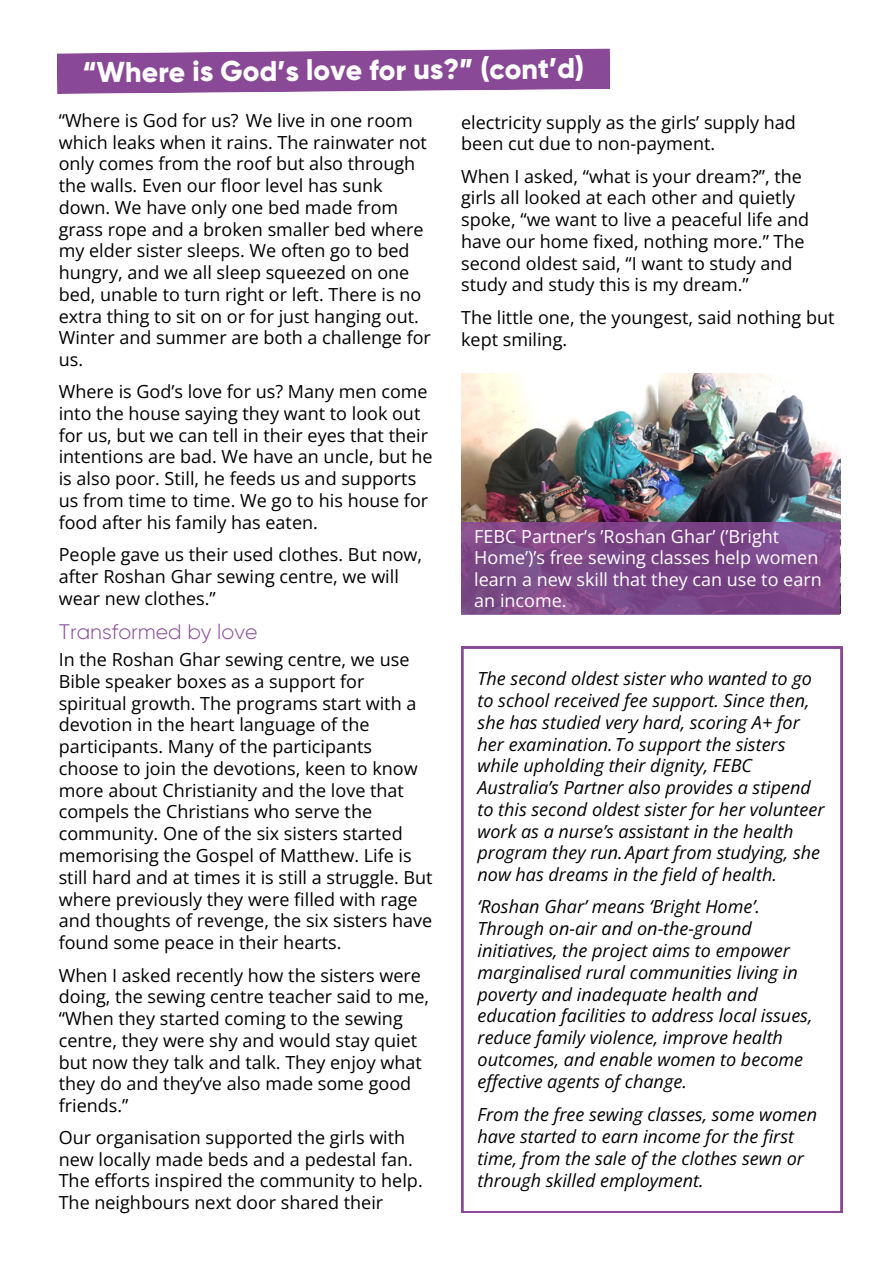
<style>
.page{position:relative;width:894px;height:1264px;background:#fff}
.page>*{position:absolute;margin:0;border:0;box-sizing:border-box;transform-origin:0 0}
.t1{font:800 28.5px "Gilroy";color:#fff}
.t2{font:300 21px "Gilroy";color:#894996}
.t3{font:18px/21.8px "Open Sans";color:#000}
.t4{font:italic 18px/21.8px "Open Sans";color:#000}
.t5{font:18px/21.3px "Open Sans";color:#fff}
</style>
<div class="page">
<svg style="left:57px;top:48px;width:553px;height:46px;background:#975fa3"></svg>
<svg style="left:461px;top:646px;width:381px;height:566px"></svg>
<img style="left:461px;top:373px;width:379px;height:241px">
<svg style="left:461px;top:522px;width:378px;height:93px;background:#7d4989"></svg>
<h1 class="t1" style="left:82px;top:57px;width:503px;rotate:-1deg">“Where is God’s love for us?” (cont’d)</h1>
<p class="t3" style="left:461px;top:111px;width:336px">electricity supply as the girls’ supply had been cut due to non-payment.</p>
<p class="t3" style="left:461px;top:165px;width:349px">When I asked, “what is your dream?”, the girls all looked at each other and quietly spoke, “we want to live a peaceful life and have our home fixed, nothing more.” The second oldest said, “I want to study and study and study this is my dream.”</p>
<p class="t3" style="left:461px;top:306px;width:375px">The little one, the youngest, said nothing but kept smiling.</p>
<h2 class="t3" style="left:59px;top:109px;width:373px">“Where is God for us? We live in one room which leaks when it rains. The rainwater not only comes from the roof but also through the walls. Even our floor level has sunk down. We have only one bed made from grass rope and a broken smaller bed where my elder sister sleeps. We often go to bed hungry, and we all sleep squeezed on one bed, unable to turn right or left. There is no extra thing to sit on or for just hanging out.<br>Winter and summer are both a challenge for us.</h2>
<p class="t3" style="left:59px;top:380px;width:375px">Where is God’s love for us? Many men come into the house saying they want to look out for us, but we can tell in their eyes that their intentions are bad. We have an uncle, but he is also poor. Still, he feeds us and supports us from time to time. We go to his house for food after his family has eaten.</p>
<p class="t3" style="left:59px;top:543px;width:365px">People gave us their used clothes. But now, after Roshan Ghar sewing centre, we will wear new clothes.”</p>
<p class="t2" style="left:59px;top:620px;width:200px">Transformed by love</p>
<p class="t3" style="left:59px;top:648px;width:375px">In the Roshan Ghar sewing centre, we use Bible speaker boxes as a support for spiritual growth. The programs start with a devotion in the heart language of the participants. Many of the participants choose to join the devotions, keen to know more about Christianity and the love that compels the Christians who serve the community. One of the six sisters started memorising the Gospel of Matthew. Life is still hard and at times it is still a struggle. But where previously they were filled with rage and thoughts of revenge, the six sisters have found some peace in their hearts.</p>
<p class="t3" style="left:59px;top:963px;width:372px">When I asked recently how the sisters were doing, the sewing centre teacher said to me, “When they started coming to the sewing centre, they were shy and would stay quiet but now they talk and talk. They enjoy what they do and they’ve also made some good friends.”</p>
<p class="t3" style="left:59px;top:1125px;width:365px">Our organisation supported the girls with new locally made beds and a pedestal fan.<br>The efforts inspired the community to help.<br>The neighbours next door shared their</p>
<p class="t5" style="left:474px;top:525px;width:349px">FEBC Partner’s ’Roshan Ghar’ (’Bright<br>Home’)’s free sewing classes help women learn a new skill that they can use to earn an income.</p>
<p class="t4" style="left:477px;top:667px;width:348px">The second oldest sister who wanted to go to school received fee support. Since then, she has studied very hard, scoring A+ for her examination. To support the sisters while upholding their dignity, FEBC Australia’s Partner also provides a stipend to this second oldest sister for her volunteer work as a nurse’s assistant in the health program they run.Apart from studying, she now has dreams in the field of health.</p>
<p class="t4" style="left:477px;top:895px;width:336px">‘Roshan Ghar’ means ‘Bright Home’.<br>Through on-air and on-the-ground initiatives, the project aims to empower marginalised rural communities living in poverty and inadequate health and education facilities to address local issues, reduce family violence, improve health outcomes, and enable women to become effective agents of change.</p>
<p class="t4" style="left:477px;top:1103px;width:341px">From the free sewing classes, some women have started to earn income for the first time, from the sale of the clothes sewn or through skilled employment.</p>
</div>
